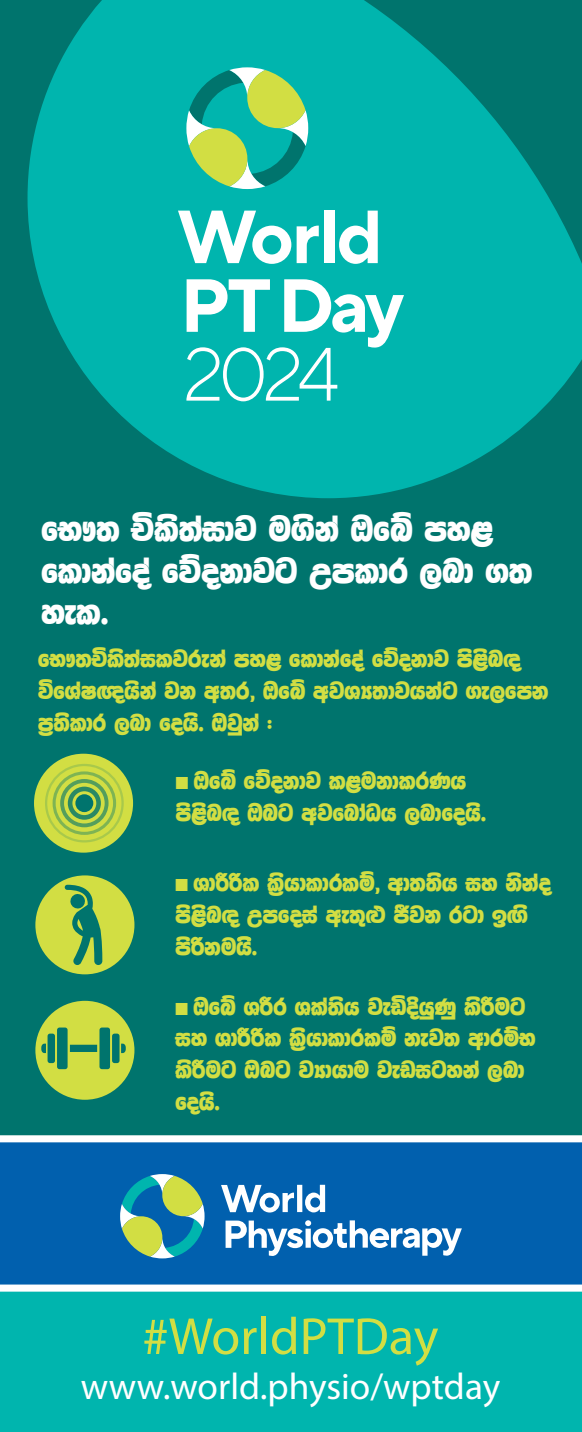
<style>
.page{position:relative;width:582px;height:1432px;background:#fff}
.page>*{position:absolute;margin:0;border:0;box-sizing:border-box;transform-origin:0 0}
.t1{font:600 52.5px "TT Norms Pro";color:#d2de43}
.t2{font:38.75px/41.3px "FM Basurux";color:#fff}
.t3{font:600 37.25px "TT Norms Pro";color:#fff}
.t4{font:26.5px/31.8px "FM Basurux";color:#d2de43}
</style>
<div class="page">
<div style="left:0;top:1266px;width:581px;height:165px;background:#00b5ae"></div>
<div style="left:0;top:479px;width:581px;height:689px;background:#00746d"></div>
<div style="left:0;top:0;width:581px;height:483px;background:#00746d"></div>
<div style="left:0;top:1138px;width:581px;height:150px;background:#0160ae"></div>
<svg style="left:221px;top:1184px;width:73px;height:28px"></svg>
<div style="left:297px;top:1184px;width:5px;height:28px;background:#fff"></div>
<svg style="left:305px;top:1184px;width:20px;height:28px"></svg>
<svg style="left:225px;top:1220px;width:236px;height:36px"></svg>
<svg style="left:120px;top:1174px;width:84px;height:84px"></svg>
<div style="left:0;top:1135px;width:581px;height:7px;background:#fff"></div>
<div style="left:0;top:1284px;width:581px;height:7px;background:#fff"></div>
<div style="left:34px;top:753px;width:99px;height:99px;background:#d2de43;border-radius:50%"></div>
<div style="left:35px;top:875px;width:99px;height:99px;background:#d2de43;border-radius:50%"></div>
<div style="left:35px;top:1000px;width:99px;height:99px;background:#d2de43;border-radius:50%"></div>
<svg style="left:27px;top:0;width:554px;height:498px;fill:#00b5ae"></svg>
<svg style="left:186px;top:67px;width:122px;height:122px;background:#59c08a"></svg>
<svg style="left:178px;top:211px;width:140px;height:53px;background:#74d6d2"></svg>
<div style="left:324px;top:211px;width:10px;height:52px;background:#fff"></div>
<svg style="left:339px;top:211px;width:38px;height:53px;background:#8cddda"></svg>
<svg style="left:186px;top:279px;width:217px;height:122px;background:#46c9c4"></svg>
<svg style="left:41px;top:1027px;width:85px;height:42px"></svg>
<svg style="left:65px;top:884px;width:37px;height:81px"></svg>
<svg style="left:45px;top:764px;width:79px;height:78px"></svg>
<h2 class="t2" style="left:41px;top:508px;width:492px">fN!; Ñls;aidj u.ska Tfí my&lt; fldkafoa fõokdjg Wmldr ,nd .; yel'</h2>
<p class="t4" style="left:38px;top:642px;width:511px">fN!;Ñls;ailjreka my&lt; fldkafoa fõokdj ms&lt;sn| úfYaI{hska jk w;r" Tfí wjYH;djhkag .e,fmk m%;sldr ,nd fohs' Tjqka (</p>
<p class="t4" style="left:175px;top:764px;width:321px">• Tfí fõokdj l&lt;ukdlrKh ms&lt;sn| Tng wjfndaOh ,ndfohs'</p>
<p class="t4" style="left:175px;top:866px;width:377px">• YdÍßl l%shdldrlï" wd;;sh iy kskao ms&lt;sn| Wmfoia we;=¿ Ôjk rgd bÕs msßkuhs'</p>
<p class="t4" style="left:175px;top:989px;width:361px">• Tfí YÍr Yla;sh jeäÈhqKqlsÍug iy YdÍßl l%shdldrlï kej; wdrïN lsÍug Tng jHdhdu jevigyka ,nd fohs'</p>
<h1 class="t1" style="left:142px;top:1304px;width:297px">#WorldPTDay</h1>
<h3 class="t3" style="left:81px;top:1363px;width:420px">www.world.physio/wptday</h3>
</div>
